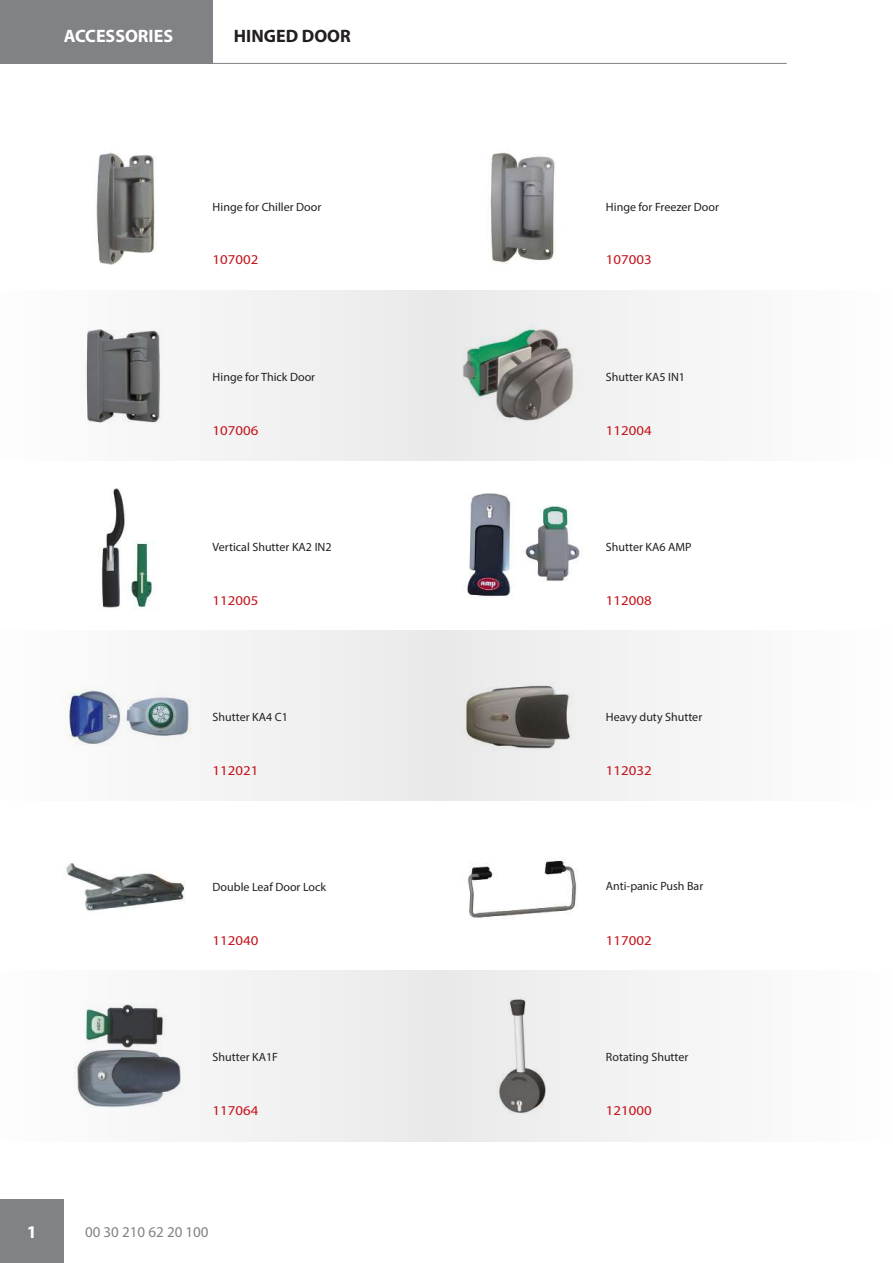
<style>
.page{position:relative;width:893px;height:1263px;background:#fff}
.page>*{position:absolute;margin:0;border:0;box-sizing:border-box;transform-origin:0 0}
.t1{font:700 18px "Myriad Pro";color:#fff}
.t2{font:700 18px "Myriad Pro";color:#231f20}
.t3{font:15px "Myriad Pro";color:#808285}
.t4{font:13.5px "Myriad Pro";color:#c4121a;scale:1.1 1}
.t5{font:12px "Myriad Pro";color:#231f20}
</style>
<div class="page">
<div style="left:0;top:291px;width:893px;height:170px;background:#f4f4f4"></div>
<div style="left:0;top:630px;width:893px;height:171px;background:#f4f4f4"></div>
<div style="left:0;top:971px;width:893px;height:170px;background:#f3f4f4"></div>
<div style="left:0;top:0;width:213px;height:64px;background:#808285"></div>
<hr style="left:213px;top:63px;width:574px;height:1px;background:#808285">
<img style="left:462px;top:323px;width:112px;height:100px">
<img style="left:101px;top:488px;width:53px;height:122px">
<img style="left:467px;top:493px;width:113px;height:105px">
<img style="left:69px;top:691px;width:122px;height:54px">
<img style="left:457px;top:682px;width:116px;height:69px">
<img style="left:66px;top:863px;width:119px;height:48px">
<img style="left:467px;top:858px;width:111px;height:60px">
<img style="left:77px;top:1004px;width:104px;height:103px">
<img style="left:497px;top:998px;width:48px;height:117px">
<img style="left:96px;top:152px;width:59px;height:113px">
<img style="left:490px;top:152px;width:65px;height:112px">
<img style="left:86px;top:329px;width:74px;height:94px">
<div style="left:0;top:1199px;width:64px;height:64px;background:#808285"></div>
<h1 class="t1" style="left:64px;top:24px;width:111px">ACCESSORIES</h1>
<h1 class="t2" style="left:234px;top:24px;width:119px">HINGED DOOR</h1>
<p class="t5" style="left:213px;top:199px;width:110px">Hinge for Chiller Door</p>
<p class="t5" style="left:606px;top:199px;width:115px">Hinge for Freezer Door</p>
<p class="t4" style="left:213px;top:252px;width:43px">107002</p>
<p class="t4" style="left:606px;top:252px;width:43px">107003</p>
<p class="t5" style="left:213px;top:369px;width:104px">Hinge for Thick Door</p>
<p class="t5" style="left:606px;top:369px;width:81px">Shutter KA5 IN1</p>
<p class="t4" style="left:213px;top:422px;width:43px">107006</p>
<p class="t4" style="left:606px;top:422px;width:43px">112004</p>
<p class="t5" style="left:213px;top:539px;width:120px">Vertical Shutter KA2 IN2</p>
<p class="t5" style="left:606px;top:539px;width:87px">Shutter KA6 AMP</p>
<p class="t4" style="left:213px;top:592px;width:43px">112005</p>
<p class="t4" style="left:606px;top:592px;width:43px">112008</p>
<p class="t5" style="left:213px;top:710px;width:77px">Shutter KA4 C1</p>
<p class="t5" style="left:606px;top:710px;width:98px">Heavy duty Shutter</p>
<p class="t4" style="left:213px;top:762px;width:43px">112021</p>
<p class="t4" style="left:606px;top:762px;width:43px">112032</p>
<p class="t5" style="left:213px;top:880px;width:115px">Double Leaf Door Lock</p>
<p class="t5" style="left:606px;top:879px;width:99px">Anti-panic Push Bar</p>
<p class="t4" style="left:213px;top:932px;width:43px">112040</p>
<p class="t4" style="left:606px;top:932px;width:43px">117002</p>
<p class="t5" style="left:213px;top:1050px;width:67px">Shutter KA1F</p>
<p class="t5" style="left:606px;top:1049px;width:84px">Rotating Shutter</p>
<p class="t4" style="left:213px;top:1102px;width:43px">117064</p>
<p class="t4" style="left:606px;top:1102px;width:43px">121000</p>
<h1 class="t1" style="left:27px;top:1220px;width:11px">1</h1>
<p class="t3" style="left:85px;top:1222px;width:125px">00 30 210 62 20 100</p>
</div>
